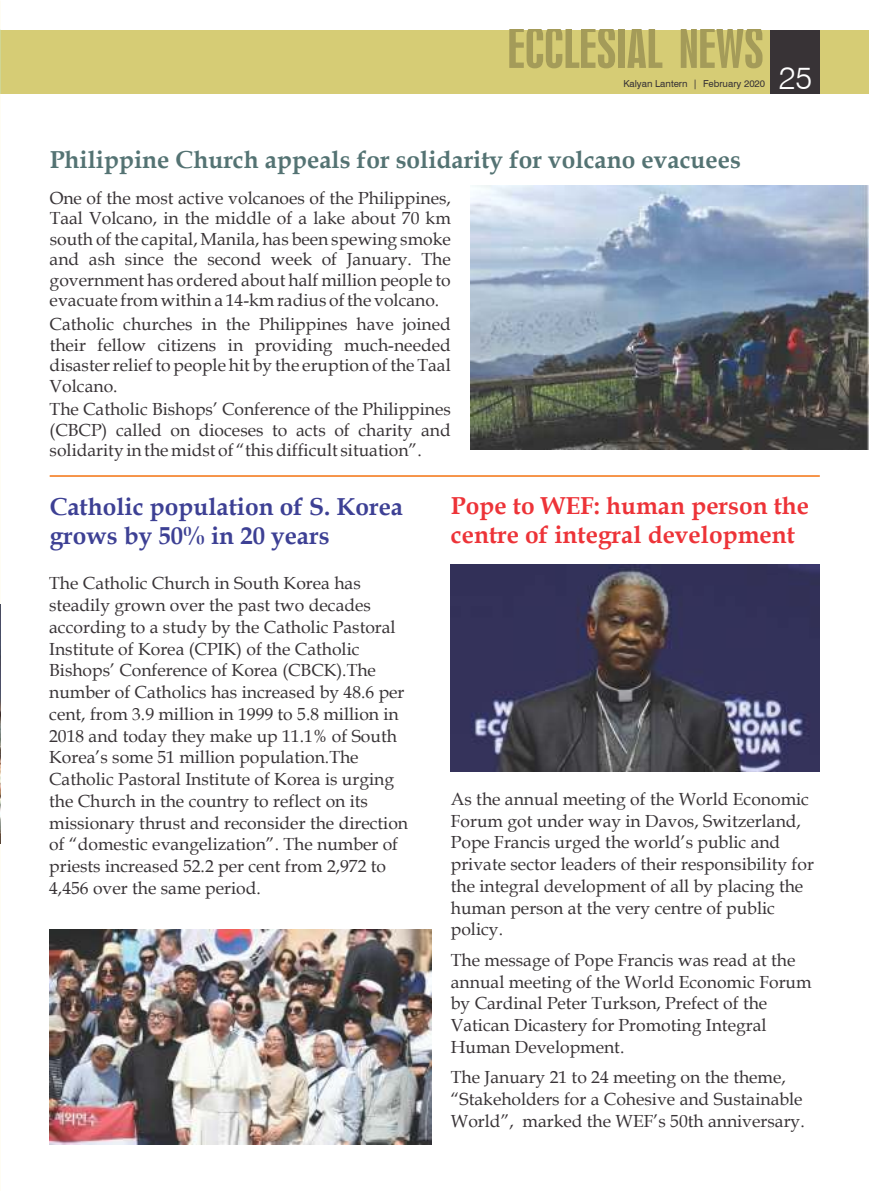
<style>
.page{position:relative;width:869px;height:1191px;background:#fff}
.page>*{position:absolute;margin:0;border:0;box-sizing:border-box;transform-origin:0 0}
.t1{font:52.5px "Swiss 924 BT";color:#a49b59}
.t2{font:300 31.5px "Swiss 721 BT";color:#fff}
.t3{font:700 24.5px "Book Antiqua";color:#547373}
.t4{font:700 24.5px/29.1px "Book Antiqua";color:#ed3338}
.t5{font:700 24.5px/29.1px "Book Antiqua";color:#3d4094}
.t6{font:17.5px/21.7px "Book Antiqua";color:#383336}
.t7{font:9.62px "Swis 721 BT";color:#383336}
</style>
<div class="page">
<div style="left:0;top:30px;width:868px;height:63px;background:#d6cc75"></div>
<div style="left:769px;top:30px;width:49px;height:63px;background:#383336"></div>
<hr style="left:50px;top:475px;width:769px;height:2px;background:#f58733">
<img style="left:470px;top:185px;width:398px;height:264px">
<img style="left:50px;top:929px;width:381px;height:215px">
<img style="left:450px;top:564px;width:368px;height:207px">
<img style="left:0;top:605px;width:1px;height:238px">
<h1 class="t1" style="left:507px;top:16px;width:258px">ECCLESIAL NEWS</h1>
<p class="t7" style="left:623px;top:78px;width:143px">Kalyan Lantern | February 2020</p>
<h2 class="t2" style="left:778px;top:58px;width:35px">25</h2>
<h3 class="t3" style="left:50px;top:143px;width:692px">Philippine Church appeals for solidarity for volcano evacuees</h3>
<p class="t6" style="left:50px;top:187px;width:402px;line-height:20.5px;text-align:justify">One of the most active volcanoes of the Philippines, Taal Volcano, in the middle of a lake about 70 km south of the capital, Manila, has been spewing smoke and ash since the second week of January. The government has ordered about half million people to evacuate from within a 14-km radius of the volcano.</p>
<p class="t6" style="left:50px;top:313px;width:402px;line-height:20.5px;text-align:justify">Catholic churches in the Philippines have joined their fellow citizens in providing much-needed disaster relief to people hit by the eruption of the Taal Volcano.</p>
<p class="t6" style="left:50px;top:399px;width:402px;line-height:20.5px;text-align:justify">The Catholic Bishops’ Conference of the Philippines (CBCP) called on dioceses to acts of charity and solidarity in the midst of “this difficult situation”.</p>
<h3 class="t5" style="left:50px;top:492px;width:355px">Catholic population of S. Korea grows by 50% in 20 years</h3>
<h3 class="t4" style="left:450px;top:491px;width:359px">Pope to WEF: human person the centre of integral development</h3>
<p class="t6" style="left:49px;top:572px;width:360px">The Catholic Church in South Korea has steadily grown over the past two decades according to a study by the Catholic Pastoral Institute of Korea (CPIK) of the Catholic Bishops’ Conference of Korea (CBCK).The number of Catholics has increased by 48.6 per cent, from 3.9 million in 1999 to 5.8 million in 2018 and today they make up 11.1% of South Korea’s some 51 million population.The Catholic Pastoral Institute of Korea is urging the Church in the country to reflect on its missionary thrust and reconsider the direction of “domestic evangelization”. The number of priests increased 52.2 per cent from 2,972 to 4,456 over the same period.</p>
<p class="t6" style="left:450px;top:787px;width:364px">As the annual meeting of the World Economic Forum got under way in Davos, Switzerland, Pope Francis urged the world’s public and private sector leaders of their responsibility for the integral development of all by placing the human person at the very centre of public policy.</p>
<p class="t6" style="left:450px;top:948px;width:362px">The message of Pope Francis was read at the annual meeting of the World Economic Forum by Cardinal Peter Turkson, Prefect of the Vatican Dicastery for Promoting Integral Human Development.</p>
<p class="t6" style="left:450px;top:1066px;width:355px">The January 21 to 24 meeting on the theme, “Stakeholders for a Cohesive and Sustainable<br>World”, marked the WEF’s 50th anniversary.</p>
</div>
